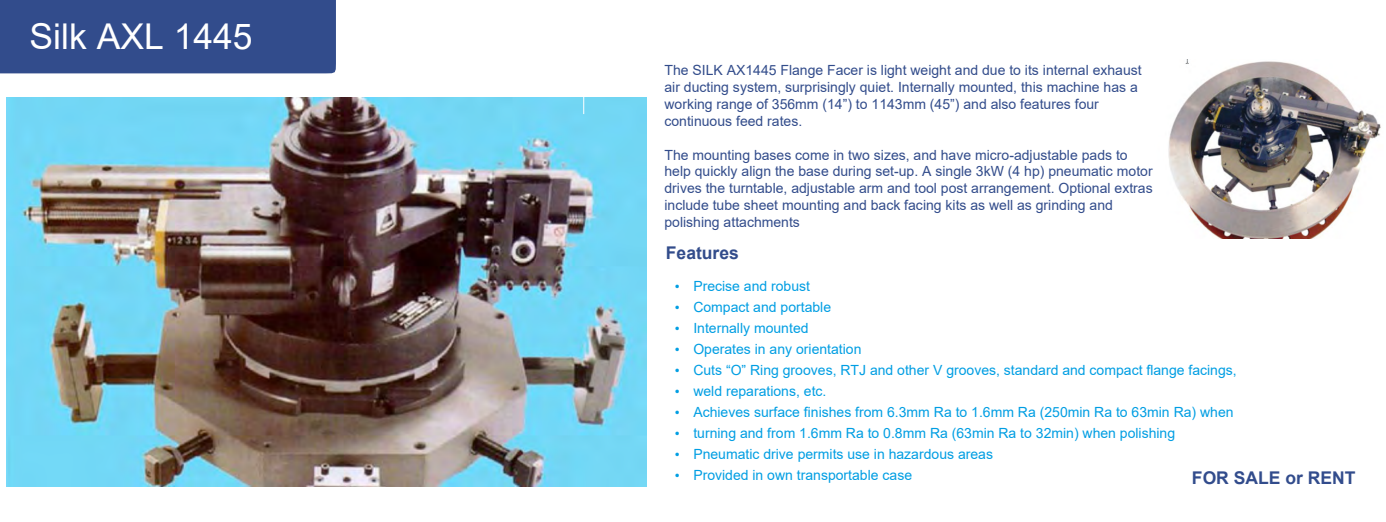
<style>
.page{position:relative;width:1386px;height:522px;background:#fff}
.page>*{position:absolute;margin:0;border:0;box-sizing:border-box;transform-origin:0 0}
.t1{font:35.52px "Arial";color:#fff}
.t2{font:700 17.5px "Arial";color:#324c8c}
.t3{font:700 17.5px "Arial";color:#324c8b}
.t4{font:14px/16.8px "Arial";color:#324c8b}
.t5{font:14px "Arial";color:#009ee3}
.s1{font-family:"Times New Roman"}
</style>
<div class="page">
<img style="left:7px;top:98px;width:639px;height:388px">
<hr style="left:583px;top:0;width:1px;height:114px;background:#fff">
<div style="left:0;top:0;width:336px;height:73px;background:#324c8c"></div>
<img style="left:1168px;top:59px;width:213px;height:179px">
<h1 class="t1" style="left:30px;top:23px;width:224px">Silk AXL 1445</h1>
<p class="t4" style="left:664px;top:63px;width:479px">The SILK AX1445 Flange Facer is light weight and due to its internal exhaust air ducting system, surprisingly quiet. Internally mounted, this machine has a working range of 356mm (14”) to 1143mm (45”) and also features four continuous feed rates.</p>
<p class="t4" style="left:664px;top:147px;width:489px">The mounting bases come in two sizes, and have micro-adjustable pads to help quickly align the base during set-up. A single 3kW (4 hp) pneumatic motor drives the turntable, adjustable arm and tool post arrangement. Optional extras include tube sheet mounting and back facing kits as well as grinding and polishing attachments</p>
<p class="t3" style="left:666px;top:246px;width:74px">Features</p>
<p class="t5" style="left:674px;top:280px;width:137px"><span class="s1">•</span> Precise and robust</p>
<p class="t5" style="left:674px;top:301px;width:158px"><span class="s1">•</span> Compact and portable</p>
<p class="t5" style="left:674px;top:322px;width:135px"><span class="s1">•</span> Internally mounted</p>
<p class="t5" style="left:674px;top:343px;width:188px"><span class="s1">•</span> Operates in any orientation</p>
<p class="t5" style="left:674px;top:364px;width:563px"><span class="s1">•</span> Cuts “O” Ring grooves, RTJ and other V grooves, standard and compact flange facings,</p>
<p class="t5" style="left:674px;top:385px;width:153px"><span class="s1">•</span> weld reparations, etc.</p>
<p class="t5" style="left:674px;top:406px;width:560px"><span class="s1">•</span> Achieves surface finishes from 6.3mm Ra to 1.6mm Ra (250min Ra to 63min Ra) when</p>
<p class="t5" style="left:674px;top:427px;width:502px"><span class="s1">•</span> turning and from 1.6mm Ra to 0.8mm Ra (63min Ra to 32min) when polishing</p>
<p class="t5" style="left:674px;top:448px;width:320px"><span class="s1">•</span> Pneumatic drive permits use in hazardous areas</p>
<p class="t5" style="left:674px;top:469px;width:239px"><span class="s1">•</span> Provided in own transportable case</p>
<p class="t2" style="left:1191px;top:471px;width:165px">FOR SALE or RENT</p>
</div>
